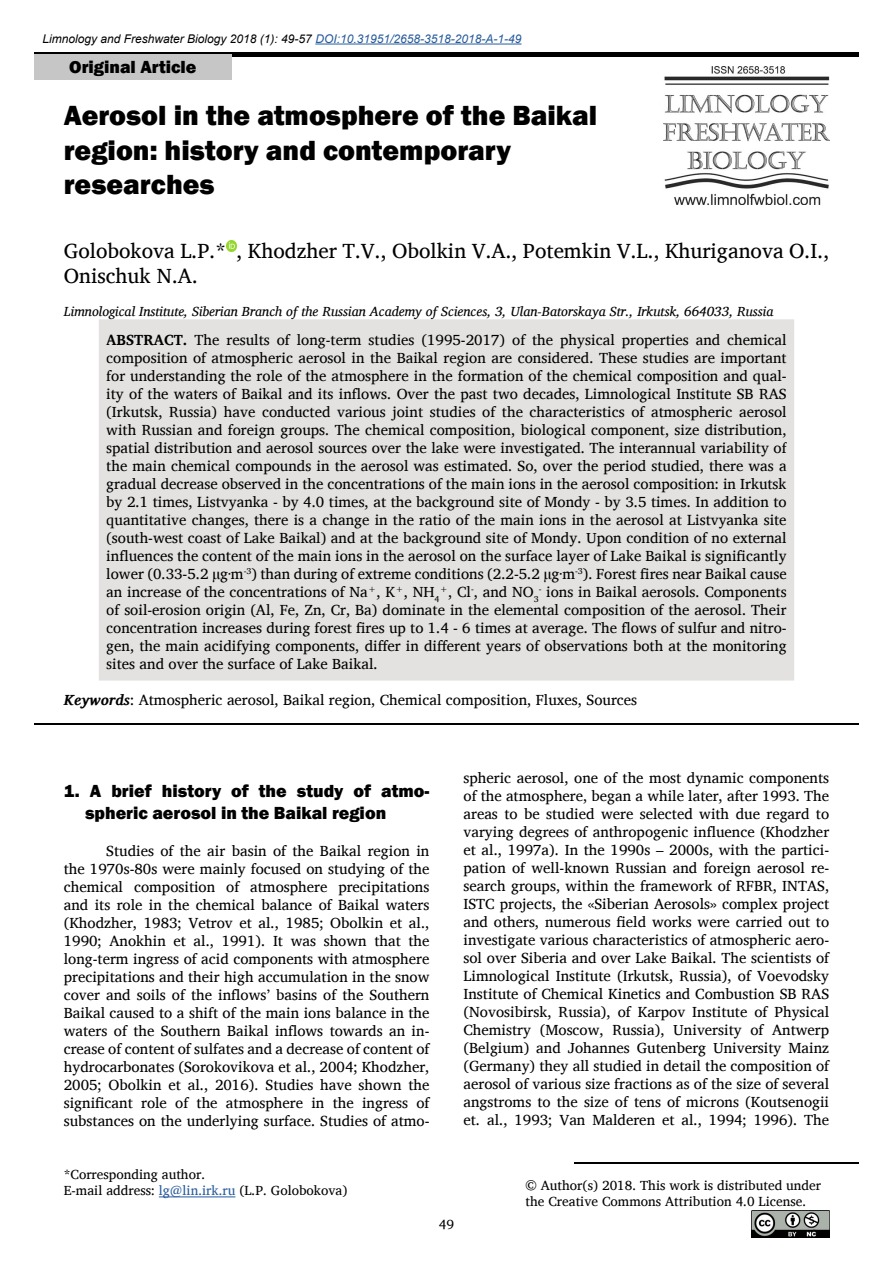
<style>
.page{position:relative;width:893px;height:1263px;background:#fff}
.page>*{position:absolute;margin:0;border:0;box-sizing:border-box;transform-origin:0 0}
.t1{font:800 28.5px/34.2px "Franklin Gothic";color:#000}
.t2{font:21px/25.2px "Charis SIL";color:#000}
.t3{font:800 18px/21.6px "Franklin Gothic";color:#000}
.t4{font:15px/18px "Charis SIL";color:#000;text-align:justify}
.t5{font:13.5px/16.2px "Charis SIL";color:#000}
.t6{font:italic 13.5px "Charis SIL";color:#000}
.t7{font:italic 12px "Arial";color:#000}
.s1{color:#275b9b}
.s2{font-weight:700}
.s3{font-weight:700;font-style:italic}
</style>
<div class="page">
<div style="left:34px;top:52px;width:825px;height:5px;background:#000"></div>
<hr style="left:315px;top:44px;width:206px;height:1px;background:#275b9b">
<hr style="left:159px;top:1196px;width:76px;height:1px;background:#275b9b">
<img style="left:751px;top:1210px;width:78px;height:27px">
<div style="left:34px;top:54px;width:198px;height:26px;background:#c6c6c6"></div>
<div style="left:99px;top:319px;width:695px;height:362px;background:#e3e2e1"></div>
<hr style="left:34px;top:723px;width:825px;height:1px;background:#000">
<svg style="left:226px;top:241px;width:11px;height:10px"></svg>
<img style="left:663px;top:67px;width:166px;height:138px">
<hr style="left:574px;top:1162px;width:285px;height:1px;background:#000">
<p class="t7" style="left:43px;top:31px;width:480px">Limnology and Freshwater Biology 2018 (1): 49-57 <span class="s1">DOI:10.31951/2658-3518-2018-A-1-49</span></p>
<p class="t3" style="left:69px;top:56px;width:129px">Original Article</p>
<h1 class="t1" style="left:64px;top:99px;width:535px">Aerosol in the atmosphere of the Baikal region: history and contemporary researches</h1>
<h2 class="t2" style="left:64px;top:238px;width:767px">Golobokova L.P.* , Khodzher T.V., Obolkin V.A., Potemkin V.L., Khuriganova O.I.,<br>Onischuk N.A.</h2>
<p class="t6" style="left:64px;top:303px;width:711px">Limnological Institute, Siberian Branch of the Russian Academy of Sciences, 3, Ulan-Batorskaya Str., Irkutsk, 664033, Russia</p>
<p class="t4" style="left:106px;top:331px;width:682px"><span class="s2">ABSTRACT.</span> The results of long-term studies (1995-2017) of the physical properties and chemical composition of atmospheric aerosol in the Baikal region are considered. These studies are important for understanding the role of the atmosphere in the formation of the chemical composition and qual&shy;ity of the waters of Baikal and its inflows. Over the past two decades, Limnological Institute SB RAS (Irkutsk, Russia) have conducted various joint studies of the characteristics of atmospheric aerosol with Russian and foreign groups. The chemical composition, biological component, size distribution, spatial distribution and aerosol sources over the lake were investigated. The interannual variability of the main chemical compounds in the aerosol was estimated. So, over the period studied, there was a gradual decrease observed in the concentrations of the main ions in the aerosol composition: in Irkutsk by 2.1 times, Listvyanka - by 4.0 times, at the background site of Mondy - by 3.5 times. In addition to quantitative changes, there is a change in the ratio of the main ions in the aerosol at Listvyanka site (south-west coast of Lake Baikal) and at the background site of Mondy. Upon condition of no external influences the content of the main ions in the aerosol on the surface layer of Lake Baikal is significantly lower (0.33-5.2 μg·m<sup>-3</sup>) than during of extreme conditions (2.2-5.2 μg·m<sup>-3</sup>). Forest fires near Baikal cause an increase of the concentrations of Na<sup>+</sup>, K<sup>+</sup>, NH<sub>4</sub><sup>+</sup>, Cl<sup>-</sup>, and NO<sub>3</sub><sup>-</sup> ions in Baikal aerosols. Components of soil-erosion origin (Al, Fe, Zn, Cr, Ba) dominate in the elemental composition of the aerosol. Their concentration increases during forest fires up to 1.4 - 6 times at average. The flows of sulfur and nitro&shy;gen, the main acidifying components, differ in different years of observations both at the monitoring sites and over the surface of Lake Baikal.</p>
<p class="t4" style="left:64px;top:691px;width:575px"><span class="s3">Keywords</span>: Atmospheric aerosol, Baikal region, Chemical composition, Fluxes, Sources</p>
<p class="t3" style="left:85px;top:780px;width:346px;text-indent:-21px">1. A brief history of the study of atmo&shy;spheric aerosol in the Baikal region</p>
<p class="t4" style="left:64px;top:841px;width:367px;text-indent:43px">Studies of the air basin of the Baikal region in the 1970s-80s were mainly focused on studying of the chemical composition of atmosphere precipitations and its role in the chemical balance of Baikal waters (Khodzher, 1983; Vetrov et al., 1985; Obolkin et al., 1990; Anokhin et al., 1991). It was shown that the long-term ingress of acid components with atmosphere precipitations and their high accumulation in the snow cover and soils of the inflows’ basins of the Southern Baikal caused to a shift of the main ions balance in the waters of the Southern Baikal inflows towards an in&shy;crease of content of sulfates and a decrease of content of hydrocarbonates (Sorokovikova et al., 2004; Khodzher, 2005; Obolkin et al., 2016). Studies have shown the significant role of the atmosphere in the ingress of substances on the underlying surface. Studies of atmo-</p>
<p class="t4" style="left:463px;top:769px;width:367px">spheric aerosol, one of the most dynamic components of the atmosphere, began a while later, after 1993. The areas to be studied were selected with due regard to varying degrees of anthropogenic influence (Khodzher et al., 1997a). In the 1990s – 2000s, with the partici&shy;pation of well-known Russian and foreign aerosol re&shy;search groups, within the framework of RFBR, INTAS, ISTC projects, the «Siberian Aerosols» complex project and others, numerous field works were carried out to investigate various characteristics of atmospheric aero&shy;sol over Siberia and over Lake Baikal. The scientists of Limnological Institute (Irkutsk, Russia), of Voevodsky Institute of Chemical Kinetics and Combustion SB RAS (Novosibirsk, Russia), of Karpov Institute of Physical Chemistry (Moscow, Russia), University of Antwerp (Belgium) and Johannes Gutenberg University Mainz (Germany) they all studied in detail the composition of aerosol of various size fractions as of the size of several angstroms to the size of tens of microns (Koutsenogii et. al., 1993; Van Malderen et al., 1994; 1996). The</p>
<p class="t5" style="left:64px;top:1166px;width:285px">*Corresponding author.<br>E-mail address: <span class="s1">lg@lin.irk.ru</span> (L.P. Golobokova)</p>
<p class="t5" style="left:439px;top:1216px;width:17px">49</p>
<p class="t5" style="left:526px;top:1177px;width:297px">© Author(s) 2018. This work is distributed under the Creative Commons Attribution 4.0 License.</p>
</div>
